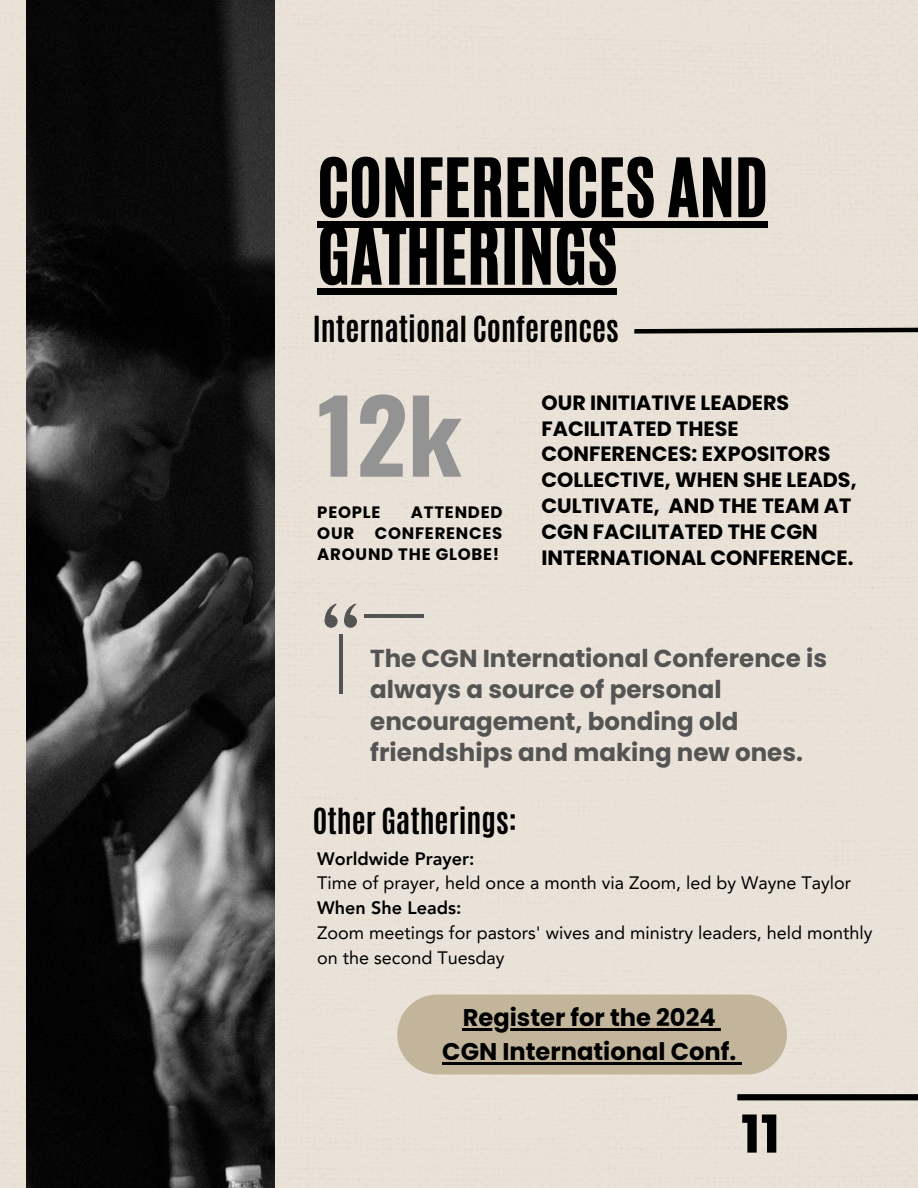
<style>
.page{position:relative;width:918px;height:1188px;background:#eae2d7}
.page>*{position:absolute;margin:0;border:0;box-sizing:border-box;transform-origin:0 0}
.t1{font:700 100.2px "Oswald";color:#939393}
.t2{font:67.8px/67.5px "CA Generated";color:#000}
.t3{font:700 52.2px "Poppins";color:#000}
.t4{font:700 30px "Antonio";color:#000}
.t5{font:700 24.6px/31.5px "Poppins";color:#545454}
.t6{font:700 24.15px "Poppins";color:#000}
.t7{font:700 20.7px/25.8px "Poppins";color:#000}
.t8{font:18px/24.8px "Avenir LT Pro";color:#000}
.t9{font:800 18px "Avenir LT Pro";color:#000}
.t10{font:700 16.5px/21.3px "Poppins";letter-spacing:.045em;color:#000;text-align:justify}
</style>
<div class="page">
<img style="left:26px;top:0;width:249px;height:1188px">
<svg style="left:344px;top:615px;width:13px;height:13px"></svg>
<svg style="left:343px;top:603px;width:13px;height:23px"></svg>
<svg style="left:325px;top:615px;width:13px;height:13px"></svg>
<svg style="left:323px;top:603px;width:14px;height:23px"></svg>
<hr style="left:339px;top:635px;width:3px;height:59px;background:#545454">
<hr style="left:364px;top:614px;width:60px;height:4px;background:#545454">
<div style="left:317px;top:221px;width:451px;height:7px;background:#000"></div>
<div style="left:317px;top:288px;width:300px;height:7px;background:#000"></div>
<svg style="left:397px;top:995px;width:390px;height:79px;background:#b9ad95"></svg>
<svg style="left:630px;top:325px;width:288px;height:11px;background:#8a867f"></svg>
<div style="left:738px;top:1095px;width:180px;height:5px;background:#000"></div>
<p class="t2" style="left:317px;top:154px;width:452px">CONFERENCES AND<br>GATHERINGS</p>
<p class="t4" style="left:313px;top:308px;width:307px">International Conferences</p>
<p class="t1" style="left:317px;top:357px;width:146px">12k</p>
<p class="t10" style="left:317px;top:501px;width:65px">PEOPLE</p>
<p class="t10" style="left:317px;top:501px;width:187px;text-indent:94px">ATTENDED OUR CONFERENCES AROUND THE GLOBE!</p>
<p class="t7" style="left:542px;top:390px;width:317px">OUR INITIATIVE LEADERS<br>FACILITATED THESE<br>CONFERENCES: EXPOSITORS<br>COLLECTIVE, WHEN SHE LEADS,<br>CULTIVATE, AND THE TEAM AT<br>CGN FACILITATED THE CGN<br>INTERNATIONAL CONFERENCE.</p>
<p class="t5" style="left:370px;top:643px;width:458px">The CGN International Conference is always a source of personal encouragement, bonding old friendships and making new ones.</p>
<p class="t4" style="left:313px;top:800px;width:205px">Other Gatherings:</p>
<p class="t9" style="left:317px;top:851px;width:159px">Worldwide Prayer:</p>
<p class="t8" style="left:317px;top:872px;width:536px">Time of prayer, held once a month via Zoom, led by Wayne Taylor</p>
<p class="t9" style="left:317px;top:901px;width:146px">When She Leads:</p>
<p class="t8" style="left:317px;top:922px;width:557px">Zoom meetings for pastors' wives and ministry leaders, held monthly on the second Tuesday</p>
<p class="t6" style="left:463px;top:1001px;width:255px">Register for the 2024</p>
<p class="t6" style="left:442px;top:1034px;width:296px">CGN International Conf.</p>
<p class="t3" style="left:741px;top:1098px;width:41px">11</p>
</div>
